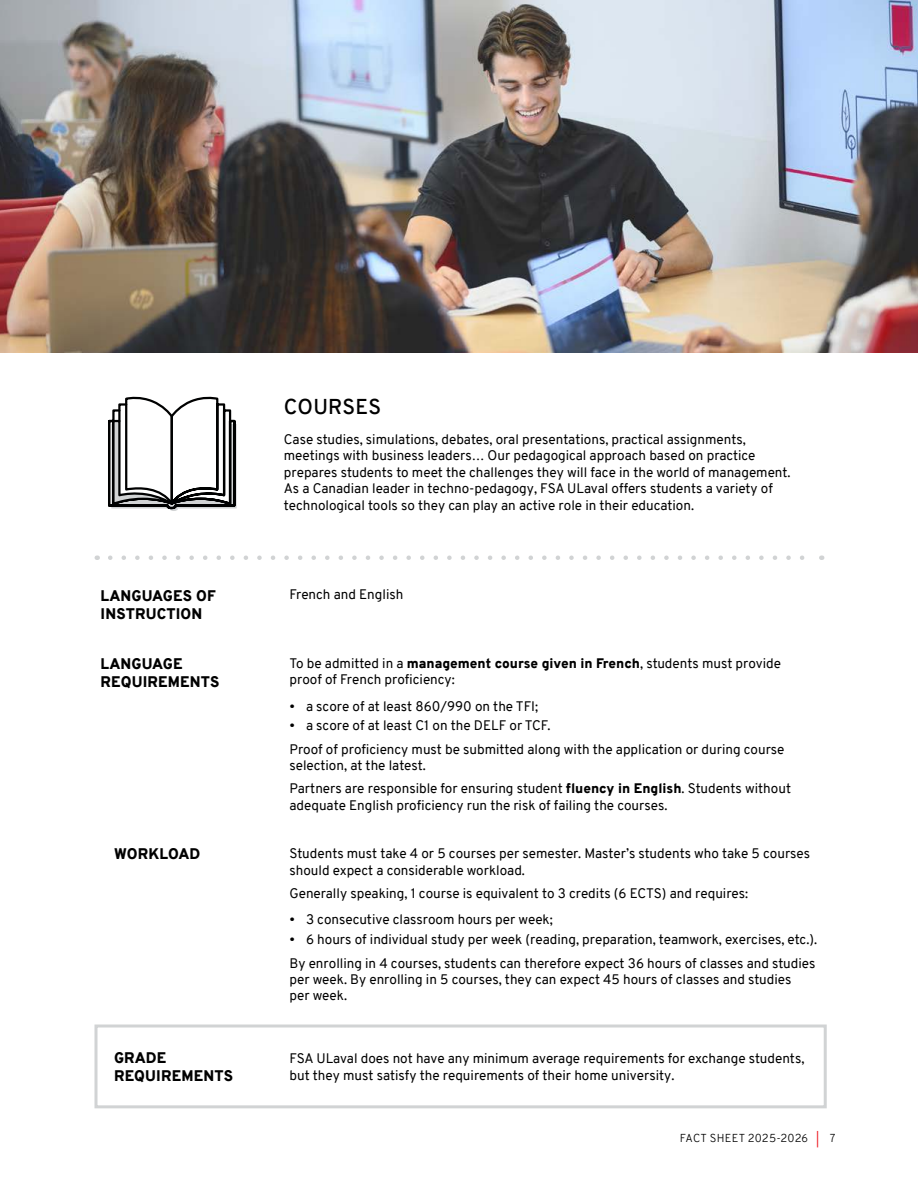
<style>
.page{position:relative;width:918px;height:1188px;background:#fff}
.page>*{position:absolute;margin:0;border:0;box-sizing:border-box;transform-origin:0 0}
.t1{font:600 21px "Overpass";letter-spacing:.01em;color:#000}
.t2{font:900 15px/18px "Overpass";letter-spacing:.01em;color:#000}
.t3{font:13.5px/16.5px "Overpass";color:#000}
.t4{font:300 11.25px "Overpass";letter-spacing:.01em;color:#000}
.s1{font-weight:900}
.s2{font-weight:400;color:#ed1d24}
</style>
<div class="page">
<svg style="left:108px;top:396px;width:129px;height:115px"></svg>
<img style="left:0;top:0;width:918px;height:352px">
<div style="left:94px;top:1025px;width:733px;height:83px;border:3px solid #d1d3d4"></div>
<svg style="left:110px;top:555px;width:695px;height:5px"></svg>
<h1 class="t1" style="left:284px;top:391px;width:99px">COURSES</h1>
<p class="t3" style="left:284px;top:431px;width:508px">Case studies, simulations, debates, oral presentations, practical assignments, meetings with business leaders… Our pedagogical approach based on practice prepares students to meet the challenges they will face in the world of management.<br>As a Canadian leader in techno-pedagogy, FSA ULaval offers students a variety of technological tools so they can play an active role in their education.</p>
<p class="t2" style="left:101px;top:586px;width:117px">LANGUAGES OF<br>INSTRUCTION</p>
<p class="t3" style="left:290px;top:587px;width:115px">French and English</p>
<p class="t2" style="left:101px;top:655px;width:121px">LANGUAGE<br>REQUIREMENTS</p>
<p class="t3" style="left:290px;top:655px;width:493px">To be admitted in a <span class="s1">management course given in French</span>, students must provide proof of French proficiency:</p>
<p class="t3" style="left:290px;top:698px;width:250px">• a score of at least 860/990 on the TFI;</p>
<p class="t3" style="left:290px;top:714px;width:497px;line-height:23.2px">• a score of at least C1 on the DELF or TCF.<br>Proof of proficiency must be submitted along with the application or during course</p>
<p class="t3" style="left:290px;top:754px;width:503px;line-height:23.2px">selection, at the latest.<br>Partners are responsible for ensuring student <span class="s1">fluency in English</span>. Students without</p>
<p class="t3" style="left:290px;top:797px;width:379px">adequate English proficiency run the risk of failing the courses.</p>
<p class="t2" style="left:114px;top:845px;width:88px">WORKLOAD</p>
<p class="t3" style="left:290px;top:845px;width:522px">Students must take 4 or 5 courses per semester. Master’s students who take 5 courses should expect a considerable workload.</p>
<p class="t3" style="left:290px;top:885px;width:460px">Generally speaking, 1 course is equivalent to 3 credits (6 ECTS) and requires:</p>
<p class="t3" style="left:290px;top:912px;width:265px">• 3 consecutive classroom hours per week;</p>
<p class="t3" style="left:290px;top:928px;width:529px;line-height:23.2px">• 6 hours of individual study per week (reading, preparation, teamwork, exercises, etc.).<br>By enrolling in 4 courses, students can therefore expect 36 hours of classes and studies</p>
<p class="t3" style="left:290px;top:971px;width:503px">per week. By enrolling in 5 courses, they can expect 45 hours of classes and studies per week.</p>
<p class="t2" style="left:114px;top:1049px;width:121px">GRADE<br>REQUIREMENTS</p>
<p class="t3" style="left:290px;top:1050px;width:516px">FSA ULaval does not have any minimum average requirements for exchange students, but they must satisfy the requirements of their home university.</p>
<p class="t4" style="left:680px;top:1130px;width:157px">FACT SHEET 2025-2026 <span class="s2">|</span> 7</p>
</div>
